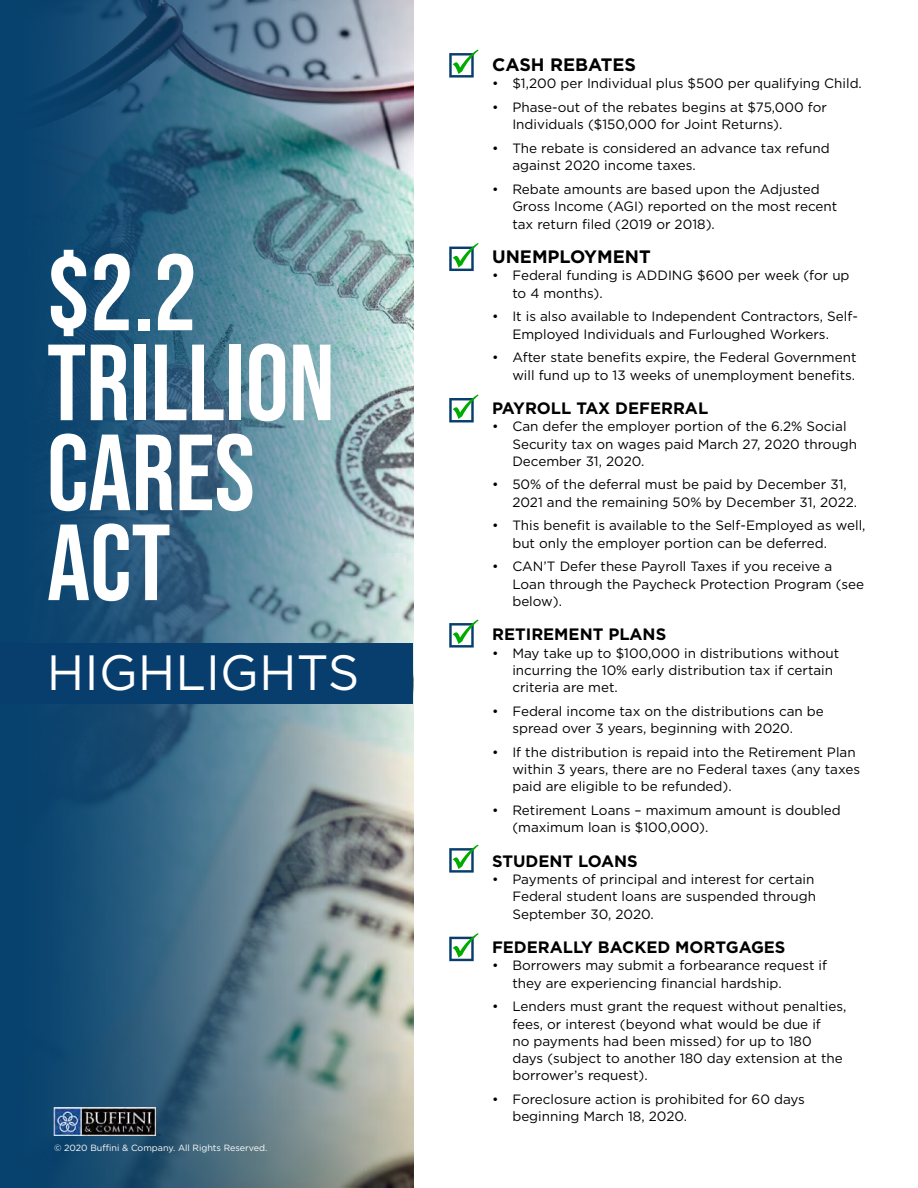
<style>
.page{position:relative;width:918px;height:1188px;background:#fff}
.page>*{position:absolute;margin:0;border:0;box-sizing:border-box;transform-origin:0 0}
.t1{font:108px/90px "Bebas Neue";color:#fff}
.t2{font:49.5px "Gotham";color:#fff}
.t3{font:700 18px "Gotham";color:#000}
.t4{font:700 16.5px "Gotham";color:#000}
.t5{font:13.5px/17.2px "Gotham";color:#000}
.t6{font:9px "Gotham";color:#fff}
</style>
<div class="page">
<img style="left:0;top:0;width:414px;height:1188px">
<div style="left:0;top:644px;width:413px;height:60px;background:#083e6d"></div>
<svg style="left:449px;top:50px;width:30px;height:28px"></svg>
<svg style="left:449px;top:243px;width:30px;height:28px"></svg>
<svg style="left:449px;top:394px;width:30px;height:28px"></svg>
<svg style="left:449px;top:620px;width:30px;height:28px"></svg>
<svg style="left:449px;top:845px;width:30px;height:28px"></svg>
<svg style="left:449px;top:933px;width:30px;height:28px"></svg>
<img style="left:54px;top:1108px;width:107px;height:28px">
<h1 class="t1" style="left:47px;top:247px;width:289px">$2.2<br>TRILLION<br>CARES<br>ACT</h1>
<h2 class="t2" style="left:47px;top:641px;width:314px">HIGHLIGHTS</h2>
<p class="t6" style="left:54px;top:1142px;width:215px">© 2020 Buffini &amp; Company. All Rights Reserved.</p>
<h3 class="t3" style="left:492px;top:53px;width:145px">CASH REBATES</h3>
<p class="t5" style="left:492px;top:75px;width:371px">• $1,200 per Individual plus $500 per qualifying Child.</p>
<p class="t5" style="left:512px;top:98px;width:316px;text-indent:-20px">• Phase-out of the rebates begins at $75,000 for<br>Individuals ($150,000 for Joint Returns).</p>
<p class="t5" style="left:512px;top:139px;width:319px;text-indent:-20px">• The rebate is considered an advance tax refund against 2020 income taxes.</p>
<p class="t5" style="left:512px;top:180px;width:327px;text-indent:-20px">• Rebate amounts are based upon the Adjusted<br>Gross Income (AGI) reported on the most recent tax return filed (2019 or 2018).</p>
<h3 class="t3" style="left:492px;top:245px;width:160px">UNEMPLOYMENT</h3>
<p class="t5" style="left:512px;top:267px;width:339px;text-indent:-20px">• Federal funding is ADDING $600 per week (for up to 4 months).</p>
<p class="t5" style="left:512px;top:308px;width:347px;text-indent:-20px">• It is also available to Independent Contractors, Self-<br>Employed Individuals and Furloughed Workers.</p>
<p class="t5" style="left:492px;top:349px;width:366px;text-align:right">• After state benefits expire, the Federal Government will fund up to 13 weeks of unemployment benefits.</p>
<p class="t4" style="left:492px;top:397px;width:218px">PAYROLL TAX DEFERRAL</p>
<p class="t5" style="left:512px;top:418px;width:346px;text-indent:-20px">• Can defer the employer portion of the 6.2% Social<br>Security tax on wages paid March 27, 2020 through<br>December 31, 2020.</p>
<p class="t5" style="left:512px;top:476px;width:346px;text-indent:-20px">• 50% of the deferral must be paid by December 31,<br>2021 and the remaining 50% by December 31, 2022.</p>
<p class="t5" style="left:512px;top:517px;width:355px;text-indent:-20px">• This benefit is available to the Self-Employed as well, but only the employer portion can be deferred.</p>
<p class="t5" style="left:512px;top:558px;width:353px;text-indent:-20px">• CAN’T Defer these Payroll Taxes if you receive a<br>Loan through the Paycheck Protection Program (see below).</p>
<p class="t4" style="left:492px;top:624px;width:176px">RETIREMENT PLANS</p>
<p class="t5" style="left:512px;top:644px;width:328px;text-indent:-20px">• May take up to $100,000 in distributions without incurring the 10% early distribution tax if certain criteria are met.</p>
<p class="t5" style="left:512px;top:702px;width:313px;text-indent:-20px">• Federal income tax on the distributions can be spread over 3 years, beginning with 2020.</p>
<p class="t5" style="left:512px;top:743px;width:349px;text-indent:-20px">• If the distribution is repaid into the Retirement Plan within 3 years, there are no Federal taxes (any taxes paid are eligible to be refunded).</p>
<p class="t5" style="left:512px;top:801px;width:330px;text-indent:-20px">• Retirement Loans – maximum amount is doubled (maximum loan is $100,000).</p>
<p class="t4" style="left:492px;top:850px;width:147px">STUDENT LOANS</p>
<p class="t5" style="left:512px;top:870px;width:305px;text-indent:-20px">• Payments of principal and interest for certain<br>Federal student loans are suspended through<br>September 30, 2020.</p>
<p class="t4" style="left:492px;top:936px;width:295px">FEDERALLY BACKED MORTGAGES</p>
<p class="t5" style="left:512px;top:957px;width:316px;text-indent:-20px">• Borrowers may submit a forbearance request if they are experiencing financial hardship.</p>
<p class="t5" style="left:512px;top:998px;width:336px;text-indent:-20px">• Lenders must grant the request without penalties, fees, or interest (beyond what would be due if<br>no payments had been missed) for up to 180<br>days (subject to another 180 day extension at the borrower’s request).</p>
<p class="t5" style="left:512px;top:1090px;width:294px;text-indent:-20px">• Foreclosure action is prohibited for 60 days beginning March 18, 2020.</p>
</div>
